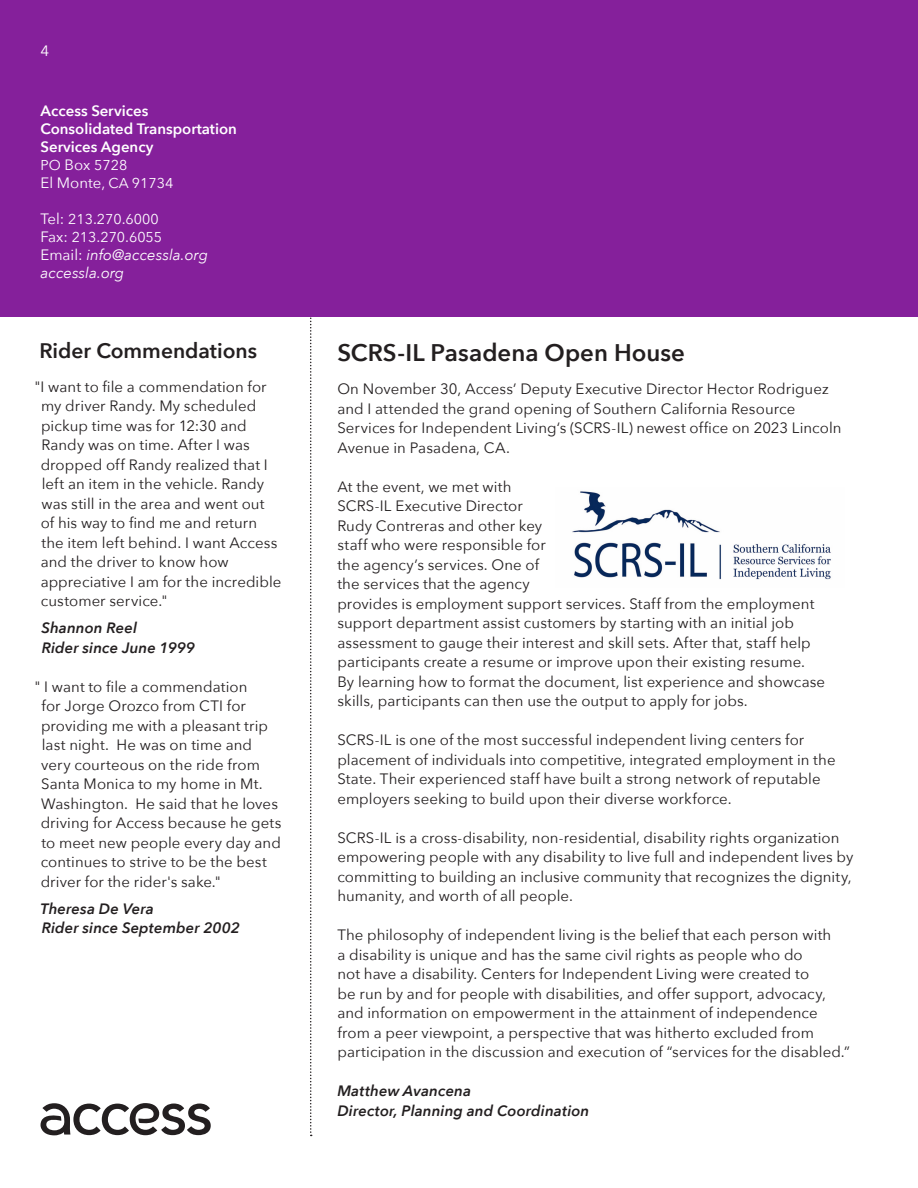
<style>
.page{position:relative;width:918px;height:1188px;background:#fff}
.page>*{position:absolute;margin:0;border:0;box-sizing:border-box;transform-origin:0 0}
.Headline{font:600 24px "Avenir Next";color:#231f20}
.t1{font:600 21px "Avenir Next";color:#231f20}
.Body_copy{font:15px/19.5px "Avenir Next";letter-spacing:.005em;color:#231f20}
.Rider_s_comment{font:15px/19.5px "Avenir Next";letter-spacing:.005em;color:#231f20}
.Recommendation_sig{font:italic 600 15px/19.5px "Avenir Next";letter-spacing:.01em;color:#231f20}
.t2{font:600 15px/18px "Avenir Next";color:#fff}
.Signature{font:italic 600 15px "Avenir Next";letter-spacing:.005em;color:#231f20}
.t3{font:italic 15px/18px "Avenir Next";color:#fff}
.t4{font:15px "Avenir Next";color:#fff}
.t5{font:14.25px "Avenir Next";color:#fff}
.s1{font-size:15px}
.s2{font-size:14.25px}
.s3{font-style:normal}
</style>
<div class="page">
<svg style="left:310px;top:317px;width:2px;height:819px"></svg>
<svg style="left:40px;top:1103px;width:171px;height:32px"></svg>
<div style="left:0;top:0;width:918px;height:317px;background:#85209b"></div>
<img style="left:572px;top:491px;width:259px;height:89px">
<p class="t4" style="left:40px;top:38px;width:10px">4</p>
<p class="t2" style="left:40px;top:102px;width:198px">Access Services<br>Consolidated Transportation<br>Services Agency</p>
<p class="t5" style="left:40px;top:153px;width:88px">PO <span class="s1">Box</span> 5728</p>
<p class="t4" style="left:40px;top:171px;width:134px">El Monte, <span class="s2">CA 91734</span></p>
<p class="t5" style="left:40px;top:207px;width:120px"><span class="s1">Tel:</span> 213<span class="s1">.</span>270<span class="s1">.</span>6000</p>
<p class="t5" style="left:40px;top:225px;width:123px"><span class="s1">Fax:</span> 213<span class="s1">.</span>270<span class="s1">.</span>6055</p>
<p class="t3" style="left:40px;top:246px;width:169px"><span class="s3">Email:</span> info@accessla.org accessla.org</p>
<p class="t1" style="left:39px;top:332px;width:219px">Rider Commendations</p>
<p class="Rider_s_comment" style="left:41px;top:376px;width:242px;text-indent:-6px">"I want to file a commendation for my driver Randy. My scheduled pickup time was for 12:30 and<br>Randy was on time. After I was dropped off Randy realized that I left an item in the vehicle. Randy was still in the area and went out<br>of his way to find me and return the item left behind. I want Access and the driver to know how appreciative I am for the incredible customer service."</p>
<p class="Recommendation_sig" style="left:41px;top:618px;width:155px">Shannon Reel<br>Rider since June 1999</p>
<p class="Rider_s_comment" style="left:41px;top:676px;width:242px;text-indent:-6px">" I want to file a commendation<br>for Jorge Orozco from CTI for providing me with a pleasant trip last night. He was on time and very courteous on the ride from<br>Santa Monica to my home in Mt.<br>Washington. He said that he loves driving for Access because he gets to meet new people every day and continues to strive to be the best driver for the rider's sake."</p>
<p class="Recommendation_sig" style="left:41px;top:898px;width:201px">Theresa De Vera<br>Rider since September 2002</p>
<p class="Headline" style="left:337px;top:332px;width:349px">SCRS-IL Pasadena Open House</p>
<p class="Body_copy" style="left:337px;top:379px;width:506px">On November 30, Access’ Deputy Executive Director Hector Rodriguez and I attended the grand opening of Southern California Resource Services for Independent Living‘s (SCRS-IL) newest office on 2023 Lincoln Avenue in Pasadena, CA.</p>
<p class="Body_copy" style="left:337px;top:476px;width:489px">At the event, we met with<br>SCRS-IL Executive Director<br>Rudy Contreras and other key<br>staff who were responsible for<br>the agency’s services. One of<br>the services that the agency<br>provides is employment support services. Staff from the employment support department assist customers by starting with an initial job assessment to gauge their interest and skill sets. After that, staff help participants create a resume or improve upon their existing resume.<br>By learning how to format the document, list experience and showcase skills, participants can then use the output to apply for jobs.</p>
<p class="Body_copy" style="left:337px;top:730px;width:500px">SCRS-IL is one of the most successful independent living centers for placement of individuals into competitive, integrated employment in the State. Their experienced staff have built a strong network of reputable employers seeking to build upon their diverse workforce.</p>
<p class="Body_copy" style="left:337px;top:827px;width:518px">SCRS-IL is a cross-disability, non-residential, disability rights organization empowering people with any disability to live full and independent lives by committing to building an inclusive community that recognizes the dignity, humanity, and worth of all people.</p>
<p class="Body_copy" style="left:337px;top:925px;width:514px">The philosophy of independent living is the belief that each person with<br>a disability is unique and has the same civil rights as people who do<br>not have a disability. Centers for Independent Living were created to<br>be run by and for people with disabilities, and offer support, advocacy, and information on empowerment in the attainment of independence from a peer viewpoint, a perspective that was hitherto excluded from participation in the discussion and execution of “services for the disabled.”</p>
<p class="Signature" style="left:337px;top:1078px;width:135px">Matthew Avancena</p>
<p class="Signature" style="left:337px;top:1098px;width:253px">Director, Planning and Coordination</p>
</div>
